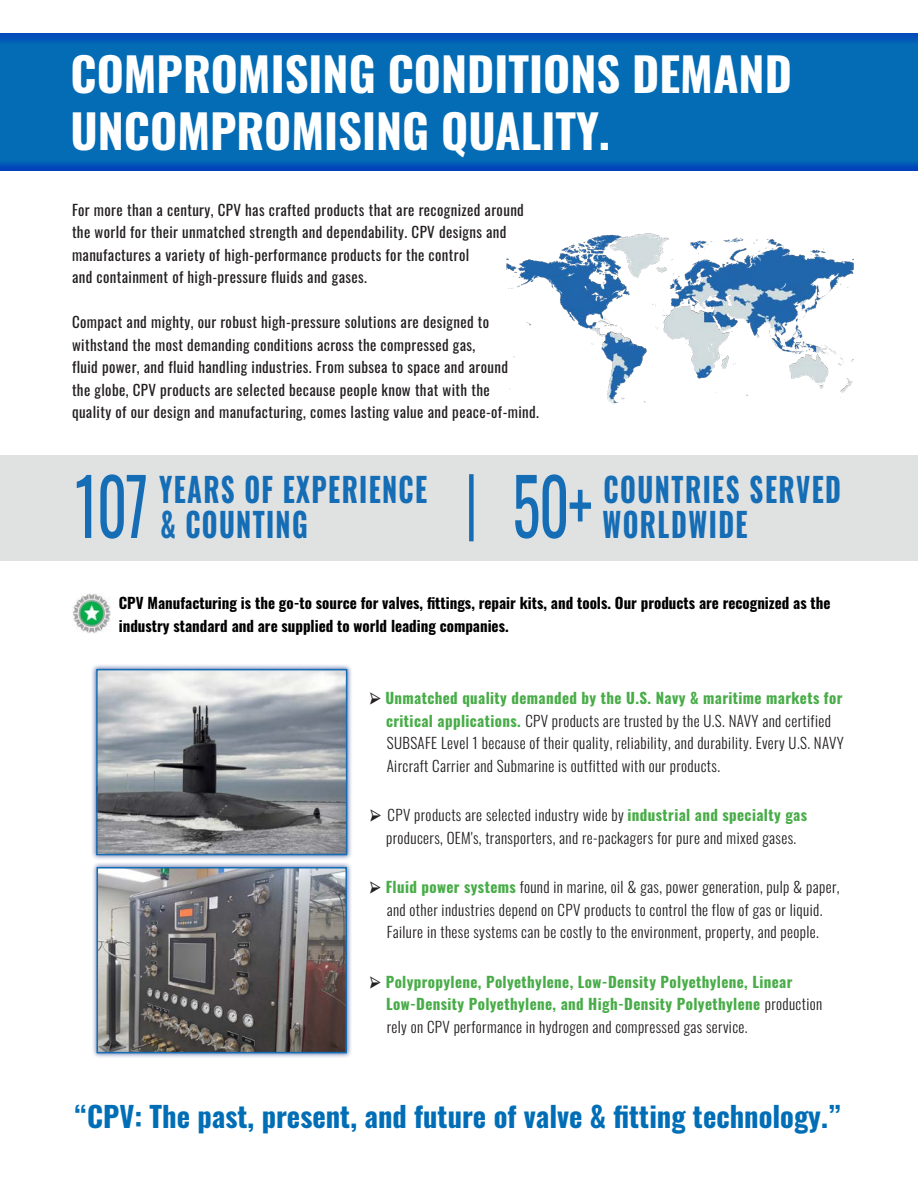
<style>
.page{position:relative;width:918px;height:1188px;background:#fff}
.page>*{position:absolute;margin:0;border:0;box-sizing:border-box;transform-origin:0 0}
.t1{font:77.85px "Oswald";color:#146db5;scale:.75 1}
.t2{font:700 46.5px "Oswald";color:#fff}
.t3{font:700 33.45px "Oswald";letter-spacing:.05em;color:#146db5;scale:.81 1}
.t4{font:700 28.5px "Oswald";color:#006eb6}
.t5{font:300 15px/22.5px "Oswald";letter-spacing:.025em;color:#231f20}
.t6{font:15px "Oswald";letter-spacing:.025em;color:#231f20}
.t7{font:700 15px/22.5px "Oswald";color:#000}
.t8{font:700 15px "Oswald";letter-spacing:.025em;color:#48ac48}
.s1{font-family:"Minion Pro";font-weight:400;font-size:21px}
.s2{font-weight:700;color:#48ac48}
.s3{font-family:"Minion Pro";font-weight:400;font-size:21px;color:#231f20}
.s4{font-weight:300;color:#231f20}
</style>
<div class="page">
<div style="left:0;top:455px;width:918px;height:106px;background:#e0e1e1"></div>
<div style="left:91px;top:664px;width:261px;height:196px;background:#253f8e;opacity:.75"></div>
<img style="left:99px;top:672px;width:245px;height:180px">
<div style="left:96px;top:669px;width:251px;height:186px;border:2px solid #146db5"></div>
<div style="left:92px;top:862px;width:260px;height:197px;background:#253f8e;opacity:.75"></div>
<img style="left:100px;top:870px;width:244px;height:180px">
<div style="left:97px;top:867px;width:250px;height:186px;border:2px solid #146db5"></div>
<img style="left:506px;top:233px;width:348px;height:171px">
<img style="left:72px;top:593px;width:39px;height:40px">
<div style="left:0;top:33px;width:918px;height:139px;background:#253f8e;opacity:.75"></div>
<div style="left:469px;top:474px;width:5px;height:67px;background:#146db5"></div>
<p class="t2" style="left:70px;top:50px;width:723px">COMPROMISING CONDITIONS DEMAND</p>
<p class="t2" style="left:70px;top:107px;width:541px">UNCOMPROMISING QUALITY.</p>
<p class="t6" style="left:72px;top:196px;width:453px">For more than a century, CPV has crafted products that are recognized around</p>
<p class="t6" style="left:72px;top:219px;width:436px">the world for their unmatched strength and dependability. CPV designs and</p>
<p class="t6" style="left:72px;top:241px;width:399px">manufactures a variety of high-performance products for the control</p>
<p class="t6" style="left:72px;top:264px;width:296px">and containment of high-pressure fluids and gases.</p>
<p class="t6" style="left:72px;top:309px;width:419px">Compact and mighty, our robust high-pressure solutions are designed to</p>
<p class="t6" style="left:72px;top:331px;width:405px">withstand the most demanding conditions across the compressed gas,</p>
<p class="t6" style="left:72px;top:354px;width:438px">fluid power, and fluid handling industries. From subsea to space and around</p>
<p class="t6" style="left:72px;top:376px;width:419px">the globe, CPV products are selected because people know that with the</p>
<p class="t6" style="left:72px;top:399px;width:469px">quality of our design and manufacturing, comes lasting value and peace-of-mind.</p>
<p class="t1" style="left:75px;top:437px;width:99px">107</p>
<p class="t3" style="left:159px;top:472px;width:333px">YEARS OF EXPERIENCE</p>
<p class="t3" style="left:160px;top:507px;width:184px">&amp; COUNTING</p>
<p class="t1" style="left:512px;top:437px;width:108px">50+</p>
<p class="t3" style="left:604px;top:472px;width:295px">COUNTRIES SERVED</p>
<p class="t3" style="left:602px;top:507px;width:181px">WORLDWIDE</p>
<p class="t7" style="left:119px;top:593px;width:713px">CPV Manufacturing is the go-to source for valves, fittings, repair kits, and tools. Our products are recognized as the industry standard and are supplied to world leading companies.</p>
<p class="t5" style="left:386px;top:685px;width:459px;text-indent:-17px"><span class="s1">➢</span> <span class="s2">Unmatched quality demanded by the U.S. Navy &amp; maritime markets for critical applications.</span> CPV products are trusted by the U.S. NAVY and certified SUBSAFE Level 1 because of their quality, reliability, and durability. Every U.S. NAVY Aircraft Carrier and Submarine is outfitted with our products.</p>
<p class="t5" style="left:370px;top:802px;width:439px"><span class="s1">➢</span> CPV products are selected industry wide by <span class="s2">industrial and specialty gas</span></p>
<p class="t5" style="left:386px;top:825px;width:412px">producers, OEM's, transporters, and re-packagers for pure and mixed gases.</p>
<p class="t5" style="left:370px;top:874px;width:472px;text-align:center"><span class="s1">➢</span> <span class="s2">Fluid power systems</span> found in marine, oil &amp; gas, power generation, pulp &amp; paper, and other industries depend on CPV products to control the flow of gas or liquid.</p>
<p class="t5" style="left:387px;top:919px;width:434px">Failure in these systems can be costly to the environment, property, and people.</p>
<p class="t8" style="left:370px;top:974px;width:424px"><span class="s3">➢</span> Polypropylene, Polyethylene, Low-Density Polyethylene, Linear</p>
<p class="t8" style="left:386px;top:996px;width:438px">Low-Density Polyethylene, and High-Density Polyethylene <span class="s4">production</span></p>
<p class="t5" style="left:387px;top:1014px;width:362px">rely on CPV performance in hydrogen and compressed gas service.</p>
<p class="t4" style="left:75px;top:1101px;width:767px">“CPV: The past, present, and future of valve &amp; fitting technology.”</p>
</div>
